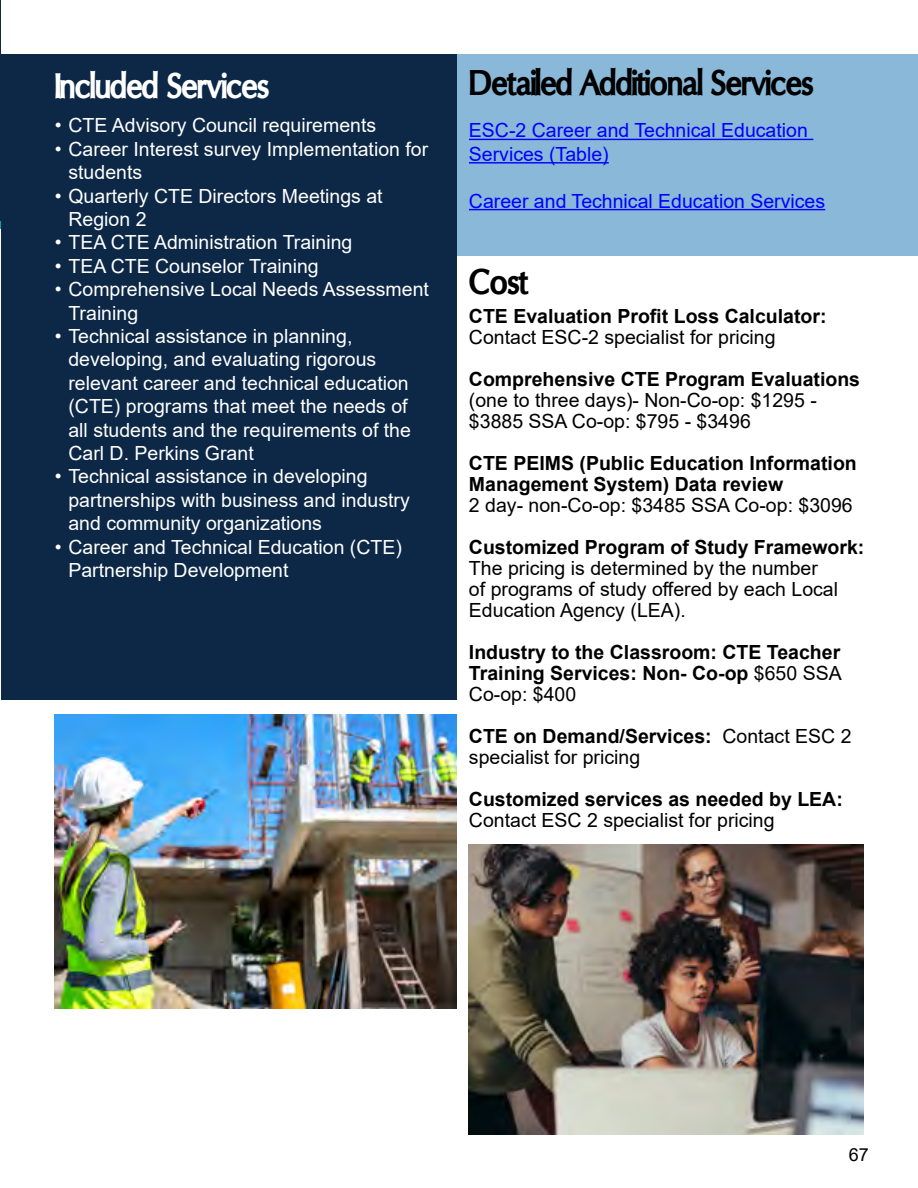
<style>
.page{position:relative;width:918px;height:1188px;background:#fff}
.page>*{position:absolute;margin:0;border:0;box-sizing:border-box;transform-origin:0 0}
.t1{font:36.3px "Oregon LDO Black";letter-spacing:-.02em;color:#000;scale:.91 1}
.t2{font:36.3px "Oregon LDO Black";letter-spacing:-.02em;color:#fff;scale:.91 1}
.t3{font:19.5px/23.4px "Arial";color:#fff}
.t4{font:19.5px/21px "Arial";color:#000}
.t5{font:700 19.5px/21px "Arial";color:#000}
.t6{font:19.5px/23.4px "Arial";color:#00f}
.t7{font:18px "Arial";color:#000}
.s1{font-weight:400}
.s2{font-weight:700}
</style>
<div class="page">
<hr style="left:0;top:0;width:1px;height:222px;background:#102846">
<div style="left:457px;top:54px;width:461px;height:201px;background:#89b8d9"></div>
<div style="left:1px;top:54px;width:456px;height:646px;background:#0c2846"></div>
<hr style="left:469px;top:139px;width:344px;height:1px;background:#00f">
<hr style="left:469px;top:162px;width:140px;height:2px;background:#00f">
<hr style="left:469px;top:209px;width:356px;height:1px;background:#00f">
<img style="left:55px;top:714px;width:402px;height:294px">
<img style="left:469px;top:844px;width:395px;height:290px">
<h1 class="t2" style="left:55px;top:66px;width:237px">Included Services</h1>
<h1 class="t1" style="left:469px;top:63px;width:380px">Detailed Additional Services</h1>
<p class="t3" style="left:55px;top:114px;width:323px">• CTE Advisory Council requirements</p>
<p class="t3" style="left:68px;top:137px;width:361px;text-indent:-13px">• Career Interest survey Implementation for students</p>
<p class="t3" style="left:68px;top:184px;width:316px;text-indent:-13px">• Quarterly CTE Directors Meetings at<br>Region 2</p>
<p class="t3" style="left:55px;top:231px;width:299px">• TEA CTE Administration Training</p>
<p class="t3" style="left:55px;top:254px;width:265px">• TEA CTE Counselor Training</p>
<p class="t3" style="left:68px;top:278px;width:362px;text-indent:-13px">• Comprehensive Local Needs Assessment<br>Training</p>
<p class="t3" style="left:68px;top:324px;width:344px;text-indent:-13px">• Technical assistance in planning, developing, and evaluating rigorous relevant career and technical education (CTE) programs that meet the needs of all students and the requirements of the Carl D. Perkins Grant</p>
<p class="t3" style="left:68px;top:465px;width:343px;text-indent:-13px">• Technical assistance in developing partnerships with business and industry and community organizations</p>
<p class="t3" style="left:68px;top:535px;width:335px;text-indent:-13px">• Career and Technical Education (CTE)<br>Partnership Development</p>
<p class="t6" style="left:469px;top:119px;width:340px">ESC-2 Career and Technical Education<br>Services (Table)</p>
<p class="t6" style="left:469px;top:189px;width:358px">Career and Technical Education Services</p>
<h1 class="t1" style="left:469px;top:261px;width:67px">Cost</h1>
<p class="t5" style="left:469px;top:306px;width:359px">CTE Evaluation Profit Loss Calculator:</p>
<p class="t4" style="left:469px;top:327px;width:308px">Contact ESC-2 specialist for pricing</p>
<p class="t5" style="left:469px;top:369px;width:393px">Comprehensive CTE Program Evaluations</p>
<p class="t4" style="left:469px;top:390px;width:349px">(one to three days)- Non-Co-op: $1295 - $3885 SSA Co-op: $795 - $3496</p>
<p class="t5" style="left:469px;top:453px;width:389px">CTE PEIMS (Public Education Information<br>Management System) Data review</p>
<p class="t4" style="left:469px;top:495px;width:385px">2 day- non-Co-op: $3485 SSA Co-op: $3096</p>
<p class="t5" style="left:469px;top:537px;width:397px">Customized Program of Study Framework:</p>
<p class="t4" style="left:469px;top:558px;width:371px">The pricing is determined by the number of programs of study offered by each Local<br>Education Agency (LEA).</p>
<p class="t5" style="left:469px;top:642px;width:374px;text-align:justify">Industry to the Classroom: CTE Teacher Training Services: Non- Co-op <span class="s1">$650 SSA Co-op: $400</span></p>
<p class="t4" style="left:469px;top:726px;width:384px"><span class="s2">CTE on Demand/Services:</span> Contact ESC 2 specialist for pricing</p>
<p class="t5" style="left:469px;top:789px;width:375px">Customized services as needed by LEA:</p>
<p class="t4" style="left:469px;top:810px;width:307px">Contact ESC 2 specialist for pricing</p>
<p class="t7" style="left:849px;top:1142px;width:22px">67</p>
</div>
